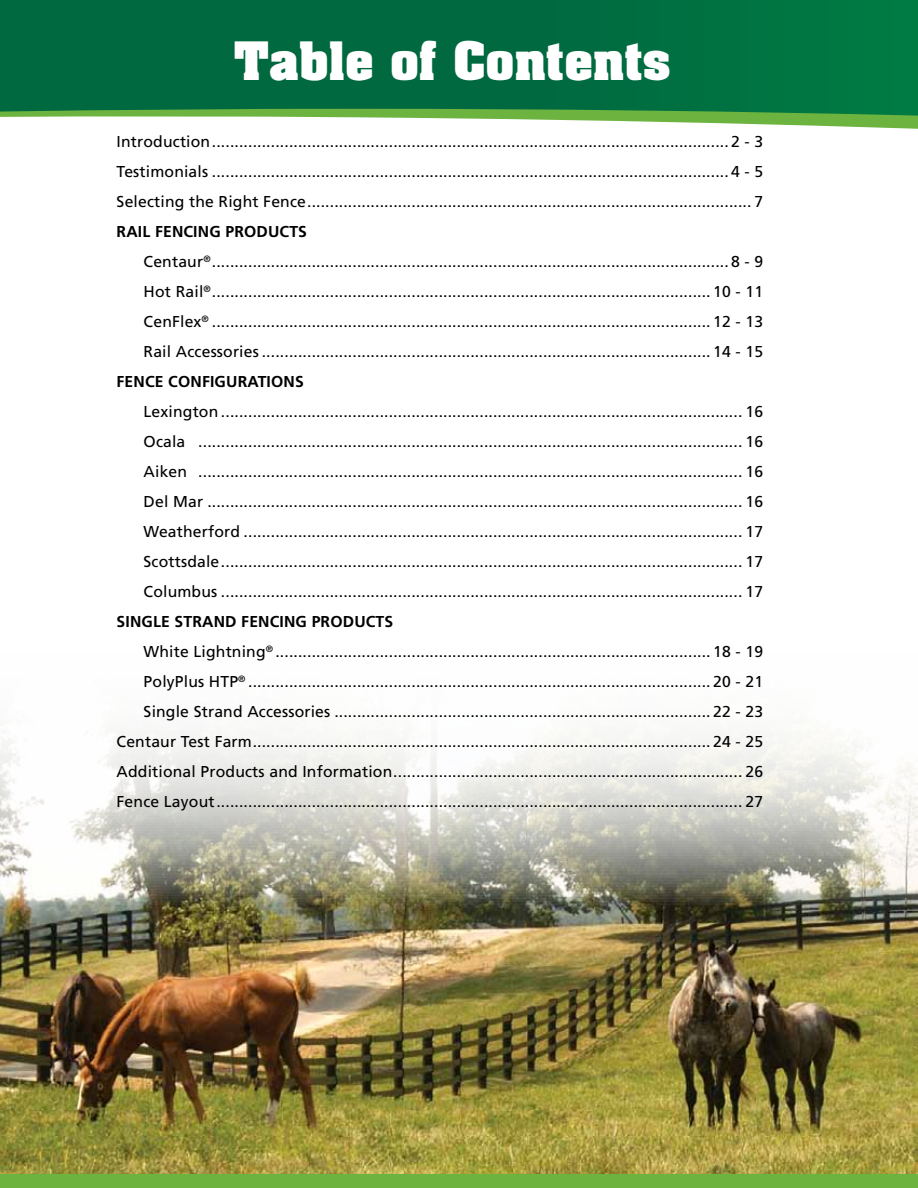
<style>
.page{position:relative;width:918px;height:1188px;background:#fff}
.page>*{position:absolute;margin:0;border:0;box-sizing:border-box;transform-origin:0 0}
.t1{font:700 45px "Aachen";letter-spacing:.025em;color:#fff}
.t2{font:15.75px/30px "Frutiger";letter-spacing:.01em;color:#000;text-align:justify}
.t3{font:700 15.75px "Frutiger";letter-spacing:.01em;color:#000}
.s1{font-weight:700}
</style>
<div class="page">
<svg style="left:0;top:116px;width:918px;height:13px"></svg>
<svg style="left:0;top:0;width:918px;height:116px;background:#057040"></svg>
<img style="left:0;top:739px;width:918px;height:435px">
<div style="left:0;top:1174px;width:918px;height:14px;background:#6cb33f"></div>
<h1 class="t1" style="left:234px;top:27px;width:437px">Table of Contents</h1>
<p class="t2" style="left:117px;top:126px;width:648px">Introduction..................................................................................................................2 - 3<br>Testimonials ..................................................................................................................4 - 5<br>Selecting the Right Fence.................................................................................................. 7</p>
<p class="t2" style="left:144px;top:216px;width:621px;text-align:left;text-indent:-27px"><span class="s1">RAIL FENCING PRODUCTS </span>Centaur<sup>®</sup>..................................................................................................................8 - 9<br>Hot Rail<sup>®</sup>.............................................................................................................. 10 - 11<br>CenFlex<sup>®</sup> .............................................................................................................. 12 - 13<br>Rail Accessories ................................................................................................... 14 - 15</p>
<p class="t3" style="left:117px;top:372px;width:189px">FENCE CONFIGURATIONS</p>
<p class="t2" style="left:144px;top:396px;width:621px">Lexington ................................................................................................................... 16<br>Ocala ........................................................................................................................ 16<br>Aiken ........................................................................................................................ 16<br>Del Mar ...................................................................................................................... 16<br>Weatherford .............................................................................................................. 17<br>Scottsdale................................................................................................................... 17<br>Columbus ................................................................................................................... 17</p>
<p class="t3" style="left:117px;top:612px;width:278px">SINGLE STRAND FENCING PRODUCTS</p>
<p class="t2" style="left:144px;top:636px;width:621px">White Lightning<sup>®</sup> ................................................................................................ 18 - 19</p>
<p class="t2" style="left:144px;top:666px;width:621px">PolyPlus HTP<sup>®</sup> ...................................................................................................... 20 - 21</p>
<p class="t2" style="left:144px;top:696px;width:621px">Single Strand Accessories ................................................................................... 22 - 23</p>
<p class="t2" style="left:117px;top:726px;width:648px">Centaur Test Farm..................................................................................................... 24 - 25</p>
<p class="t2" style="left:117px;top:756px;width:648px">Additional Products and Information............................................................................. 26</p>
<p class="t2" style="left:117px;top:786px;width:648px">Fence Layout.................................................................................................................... 27</p>
</div>
